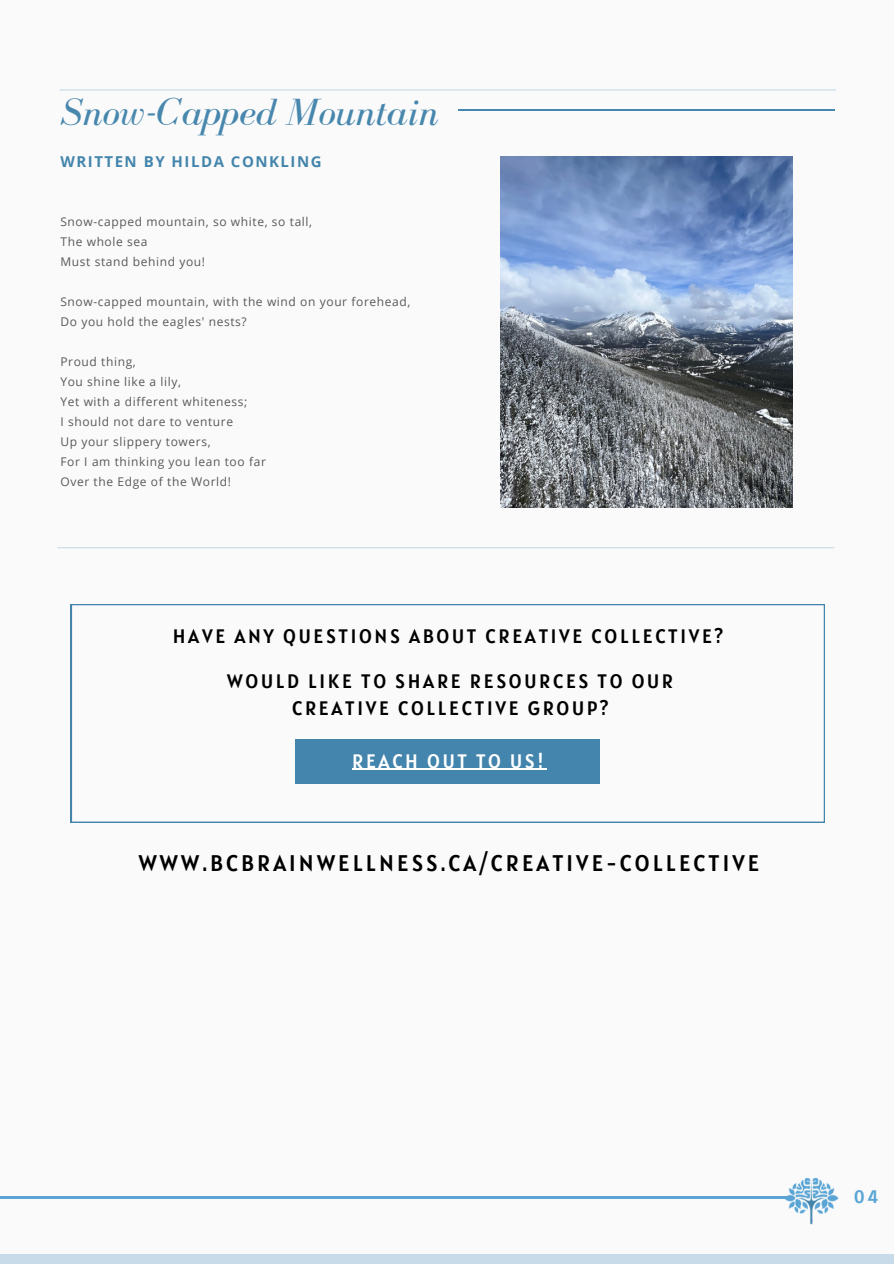
<style>
.page{position:relative;width:894px;height:1264px;background:#fff}
.page>*{position:absolute;margin:0;border:0;box-sizing:border-box;transform-origin:0 0}
.t1{font:italic 39px "Bodoni FLF";color:#4887ad}
.t2{font:22.5px "Alatsi";letter-spacing:.14em;color:#000}
.t3{font:19.35px/27px "Alatsi";letter-spacing:.14em;color:#000;text-align:center}
.t4{font:19.35px "Alatsi";letter-spacing:.14em;color:#fff}
.t5{font:18px "Alatsi";color:#5aa5d5}
.t6{font:700 15px "Open Sans";letter-spacing:.1em;color:#4385ac}
.t7{font:12px/20px "Open Sans";letter-spacing:.05em;color:#595959}
</style>
<div class="page">
<div style="left:0;top:0;width:893px;height:1263px;background:#fafafa"></div>
<div style="left:0;top:1254px;width:893px;height:9px;background:#c7dbe8"></div>
<hr style="left:0;top:1196px;width:787px;height:2px;background:#5aa5d5">
<img style="left:784px;top:1178px;width:55px;height:47px">
<hr style="left:59px;top:89px;width:777px;height:1px;background:#c7dbe8">
<hr style="left:458px;top:110px;width:376px;height:1px;background:#4887ad">
<img style="left:500px;top:156px;width:292px;height:351px">
<svg style="left:71px;top:604px;width:753px;height:218px"></svg>
<div style="left:296px;top:739px;width:304px;height:44px;background:#4385ac"></div>
<hr style="left:352px;top:768px;width:194px;height:1px;background:#fff">
<hr style="left:58px;top:547px;width:776px;height:1px;background:#c7dbe8">
<h1 class="t1" style="left:60px;top:91px;width:379px">Snow-Capped Mountain</h1>
<p class="t6" style="left:60px;top:151px;width:262px">WRITTEN BY HILDA CONKLING</p>
<p class="t7" style="left:60px;top:212px;width:253px">Snow-capped mountain, so white, so tall,<br>The whole sea<br>Must stand behind you!</p>
<p class="t7" style="left:60px;top:292px;width:351px">Snow-capped mountain, with the wind on your forehead,<br>Do you hold the eagles' nests?</p>
<p class="t7" style="left:60px;top:352px;width:207px">Proud thing,<br>You shine like a lily,<br>Yet with a different whiteness;<br>I should not dare to venture<br>Up your slippery towers,<br>For I am thinking you lean too far<br>Over the Edge of the World!</p>
<h3 class="t3" style="left:173px;top:622px;width:551px">HAVE ANY QUESTIONS ABOUT CREATIVE COLLECTIVE?</h3>
<h3 class="t3" style="left:227px;top:667px;width:447px">WOULD LIKE TO SHARE RESOURCES TO OUR<br>CREATIVE COLLECTIVE GROUP?</h3>
<h3 class="t4" style="left:352px;top:748px;width:193px">REACH OUT TO US!</h3>
<h2 class="t2" style="left:139px;top:848px;width:622px">WWW.BCBRAINWELLNESS.CA/CREATIVE-COLLECTIVE</h2>
<h3 class="t5" style="left:853px;top:1185px;width:26px">04</h3>
</div>
